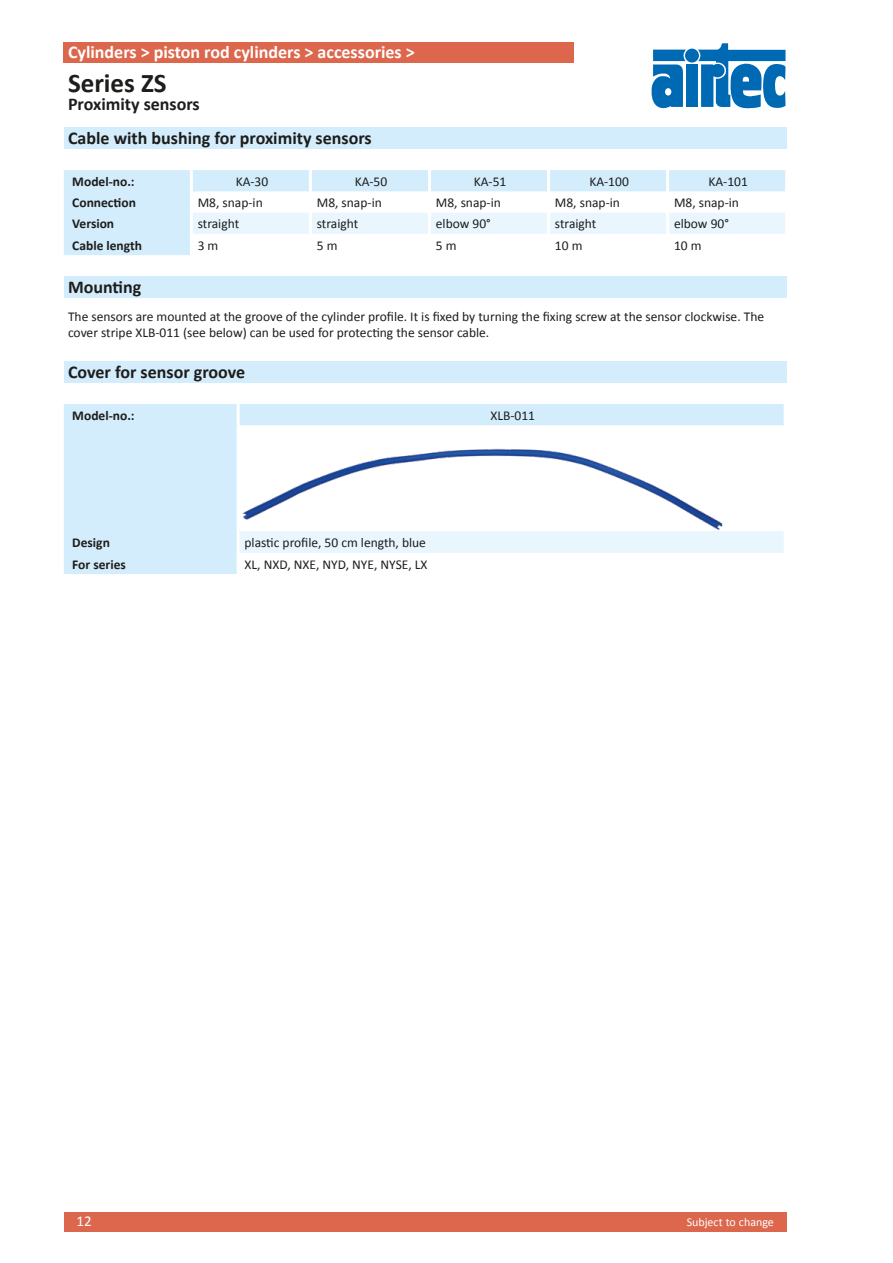
<style>
.page{position:relative;width:893px;height:1263px;background:#fff}
.page>*{position:absolute;margin:0;border:0;box-sizing:border-box;transform-origin:0 0}
.t1{font:700 27px "Calibri";color:#1d1d1b}
.t2{font:700 18px "Calibri";color:#1d1d1b}
.t3{font:700 18px "Calibri";color:#fff}
.t4{font:15px "Calibri";color:#fff}
.t5{font:13.5px/16.2px "Calibri";color:#1d1d1b}
.t6{font:700 13.5px "Calibri";color:#1d1d1b}
.t7{font:12px "Calibri";color:#fff}
</style>
<div class="page">
<div style="left:685px;top:49px;width:14px;height:14px;background:#0069b4;border-radius:50%"></div>
<div style="left:686px;top:64px;width:12px;height:43px;background:#0069b4"></div>
<svg style="left:651px;top:50px;width:35px;height:59px"></svg>
<svg style="left:698px;top:43px;width:87px;height:66px"></svg>
<div style="left:64px;top:1212px;width:723px;height:19px;background:#dc674c"></div>
<div style="left:64px;top:43px;width:510px;height:20px;background:#dc674c"></div>
<div style="left:64px;top:276px;width:723px;height:22px;background:#d4edfc"></div>
<div style="left:64px;top:361px;width:723px;height:22px;background:#d4edfc"></div>
<svg style="left:64px;top:404px;width:720px;height:170px;fill:#d4edfc"></svg>
<div style="left:238px;top:531px;width:547px;height:22px;background:#eaf6fe"></div>
<svg style="left:237px;top:425px;width:3px;height:13px"></svg>
<hr style="left:237px;top:438px;width:3px;height:93px;background:#fff">
<hr style="left:237px;top:531px;width:3px;height:22px;background:#fff">
<hr style="left:784px;top:531px;width:3px;height:22px;background:#fff">
<hr style="left:237px;top:553px;width:3px;height:21px;background:#fff">
<hr style="left:237px;top:404px;width:3px;height:21px;background:#fff">
<img style="left:240px;top:438px;width:488px;height:93px">
<div style="left:64px;top:128px;width:723px;height:21px;background:#d4edfc"></div>
<svg style="left:64px;top:170px;width:721px;height:85px"></svg>
<div style="left:193px;top:213px;width:592px;height:21px;background:#eaf6fe"></div>
<hr style="left:190px;top:191px;width:3px;height:22px;background:#fff">
<hr style="left:309px;top:191px;width:3px;height:22px;background:#fff">
<hr style="left:428px;top:191px;width:3px;height:22px;background:#fff">
<hr style="left:547px;top:191px;width:3px;height:22px;background:#fff">
<hr style="left:666px;top:191px;width:3px;height:22px;background:#fff">
<hr style="left:190px;top:213px;width:3px;height:21px;background:#fff">
<hr style="left:309px;top:213px;width:3px;height:21px;background:#fff">
<hr style="left:428px;top:213px;width:3px;height:21px;background:#fff">
<hr style="left:547px;top:213px;width:3px;height:21px;background:#fff">
<hr style="left:666px;top:213px;width:3px;height:21px;background:#fff">
<hr style="left:190px;top:234px;width:3px;height:21px;background:#fff">
<hr style="left:309px;top:234px;width:3px;height:21px;background:#fff">
<hr style="left:428px;top:234px;width:3px;height:21px;background:#fff">
<hr style="left:547px;top:234px;width:3px;height:21px;background:#fff">
<hr style="left:666px;top:234px;width:3px;height:21px;background:#fff">
<hr style="left:309px;top:170px;width:3px;height:21px;background:#fff">
<hr style="left:428px;top:170px;width:3px;height:21px;background:#fff">
<hr style="left:547px;top:170px;width:3px;height:21px;background:#fff">
<hr style="left:666px;top:170px;width:3px;height:21px;background:#fff">
<hr style="left:190px;top:170px;width:3px;height:21px;background:#fff">
<h2 class="t3" style="left:68px;top:41px;width:348px">Cylinders &gt; piston rod cylinders &gt; accessories &gt;</h2>
<h1 class="t1" style="left:68px;top:66px;width:100px">Series ZS</h1>
<h2 class="t2" style="left:68px;top:93px;width:133px">Proximity sensors</h2>
<h2 class="t2" style="left:68px;top:127px;width:305px">Cable with bushing for proximity sensors</h2>
<p class="t6" style="left:72px;top:173px;width:64px">Model-no.:</p>
<p class="t5" style="left:236px;top:173px;width:34px">KA-30</p>
<p class="t5" style="left:355px;top:173px;width:34px">KA-50</p>
<p class="t5" style="left:474px;top:173px;width:34px">KA-51</p>
<p class="t5" style="left:589px;top:173px;width:41px">KA-100</p>
<p class="t5" style="left:708px;top:173px;width:41px">KA-101</p>
<p class="t6" style="left:72px;top:194px;width:65px">Connection</p>
<p class="t5" style="left:198px;top:194px;width:67px">M8, snap-in</p>
<p class="t5" style="left:317px;top:194px;width:67px">M8, snap-in</p>
<p class="t5" style="left:436px;top:194px;width:67px">M8, snap-in</p>
<p class="t5" style="left:555px;top:194px;width:67px">M8, snap-in</p>
<p class="t5" style="left:674px;top:194px;width:67px">M8, snap-in</p>
<p class="t6" style="left:72px;top:215px;width:43px">Version</p>
<p class="t5" style="left:198px;top:216px;width:43px">straight</p>
<p class="t5" style="left:317px;top:216px;width:43px">straight</p>
<p class="t5" style="left:436px;top:216px;width:56px">elbow 90°</p>
<p class="t5" style="left:555px;top:216px;width:43px">straight</p>
<p class="t5" style="left:674px;top:216px;width:56px">elbow 90°</p>
<p class="t6" style="left:72px;top:236px;width:71px">Cable length</p>
<p class="t5" style="left:198px;top:237px;width:22px">3 m</p>
<p class="t5" style="left:317px;top:237px;width:22px">5 m</p>
<p class="t5" style="left:436px;top:237px;width:22px">5 m</p>
<p class="t5" style="left:555px;top:237px;width:29px">10 m</p>
<p class="t5" style="left:674px;top:237px;width:29px">10 m</p>
<h2 class="t2" style="left:68px;top:275px;width:75px">Mounting</h2>
<p class="t5" style="left:68px;top:308px;width:698px">The sensors are mounted at the groove of the cylinder profile. It is fixed by turning the fixing screw at the sensor clockwise. The cover stripe XLB-011 (see below) can be used for protecting the sensor cable.</p>
<h2 class="t2" style="left:68px;top:360px;width:179px">Cover for sensor groove</h2>
<p class="t6" style="left:72px;top:407px;width:64px">Model-no.:</p>
<p class="t5" style="left:490px;top:407px;width:46px">XLB-011</p>
<p class="t6" style="left:72px;top:534px;width:39px">Design</p>
<p class="t5" style="left:244px;top:535px;width:183px">plastic profile, 50 cm length, blue</p>
<p class="t6" style="left:72px;top:555px;width:55px">For series</p>
<p class="t5" style="left:244px;top:556px;width:185px">XL, NXD, NXE, NYD, NYE, NYSE, LX</p>
<p class="t4" style="left:77px;top:1212px;width:17px">12</p>
<p class="t7" style="left:687px;top:1214px;width:89px">Subject to change</p>
</div>
